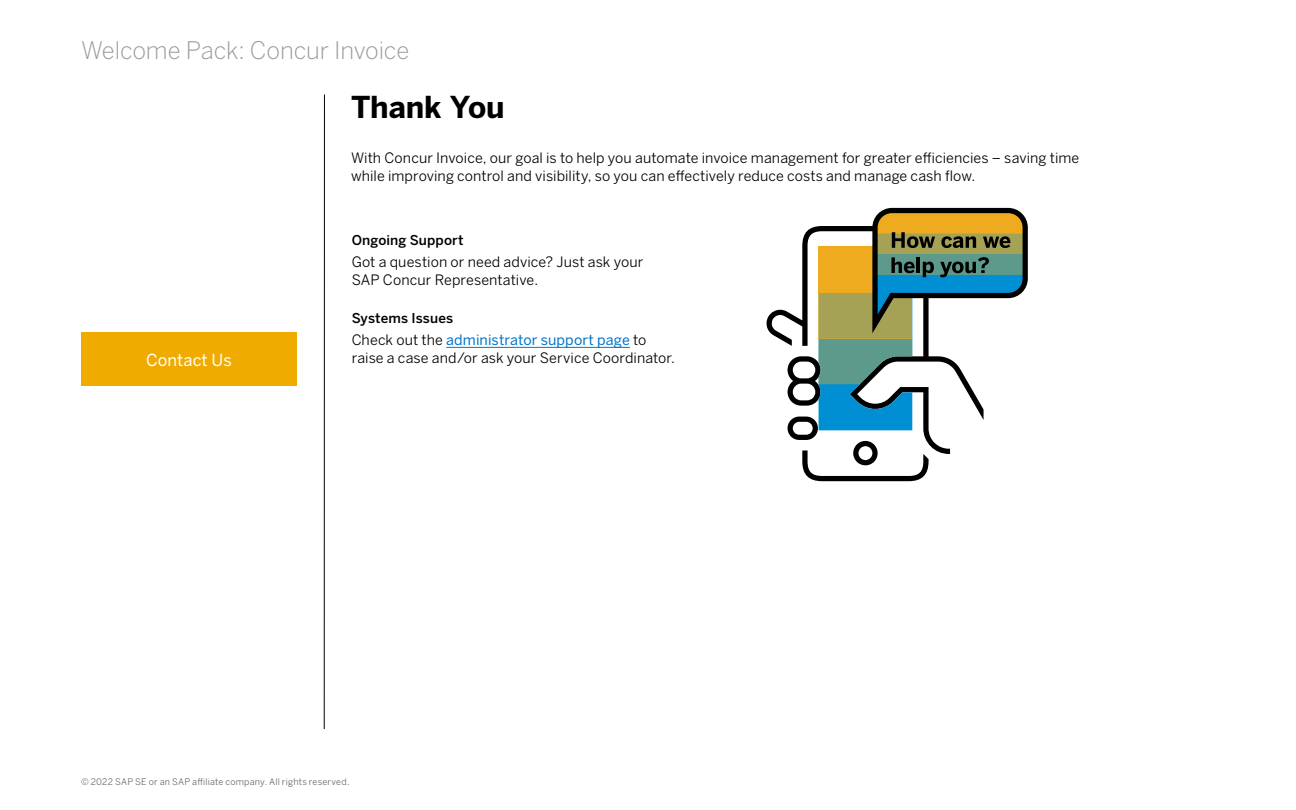
<style>
.page{position:relative;width:1296px;height:810px;background:#fff}
.page>*{position:absolute;margin:0;border:0;box-sizing:border-box;transform-origin:0 0}
.Head{font:700 30px "Benton Sans";letter-spacing:-.005em;color:#000}
.t1{font:300 24px "Benton Sans";letter-spacing:-.01em;color:#999}
.Primary_Nav_Text{font:16.5px "Benton Sans";color:#fff}
.Body{font:14.25px/18px "Benton Sans";letter-spacing:.005em;color:#000}
.Subhead_Level_2{font:500 13.5px "Benton Sans";letter-spacing:.01em;color:#000}
.t2{font:9px "Benton Sans";letter-spacing:.025em;color:#666}
.s1{color:#0076cb}
</style>
<div class="page">
<hr style="left:324px;top:94px;width:1px;height:635px;background:#000">
<div style="left:81px;top:332px;width:216px;height:54px;background:#f0ab00"></div>
<svg style="left:766px;top:226px;width:185px;height:255px"></svg>
<svg style="left:819px;top:208px;width:209px;height:222px"></svg>
<hr style="left:446px;top:347px;width:184px;height:1px;background:#0076cb">
<h2 class="t1" style="left:81px;top:36px;width:330px">Welcome Pack: Concur Invoice</h2>
<p class="Primary_Nav_Text" style="left:146px;top:350px;width:87px">Contact Us</p>
<p class="Head" style="left:351px;top:88px;width:155px">Thank You</p>
<p class="Body" style="left:351px;top:149px;width:730px">With Concur Invoice, our goal is to help you automate invoice management for greater efficiencies – saving time while improving control and visibility, so you can effectively reduce costs and manage cash flow.</p>
<p class="Subhead_Level_2" style="left:352px;top:232px;width:113px">Ongoing Support</p>
<p class="Body" style="left:352px;top:253px;width:293px">Got a question or need advice? Just ask your<br>SAP Concur Representative.</p>
<p class="Subhead_Level_2" style="left:352px;top:310px;width:103px">Systems Issues</p>
<p class="Body" style="left:352px;top:331px;width:325px">Check out the <span class="s1">administrator support page</span> to raise a case and/or ask your Service Coordinator.</p>
<p class="t2" style="left:81px;top:776px;width:270px">© 2022 SAP SE or an SAP affiliate company. All rights reserved.</p>
</div>
